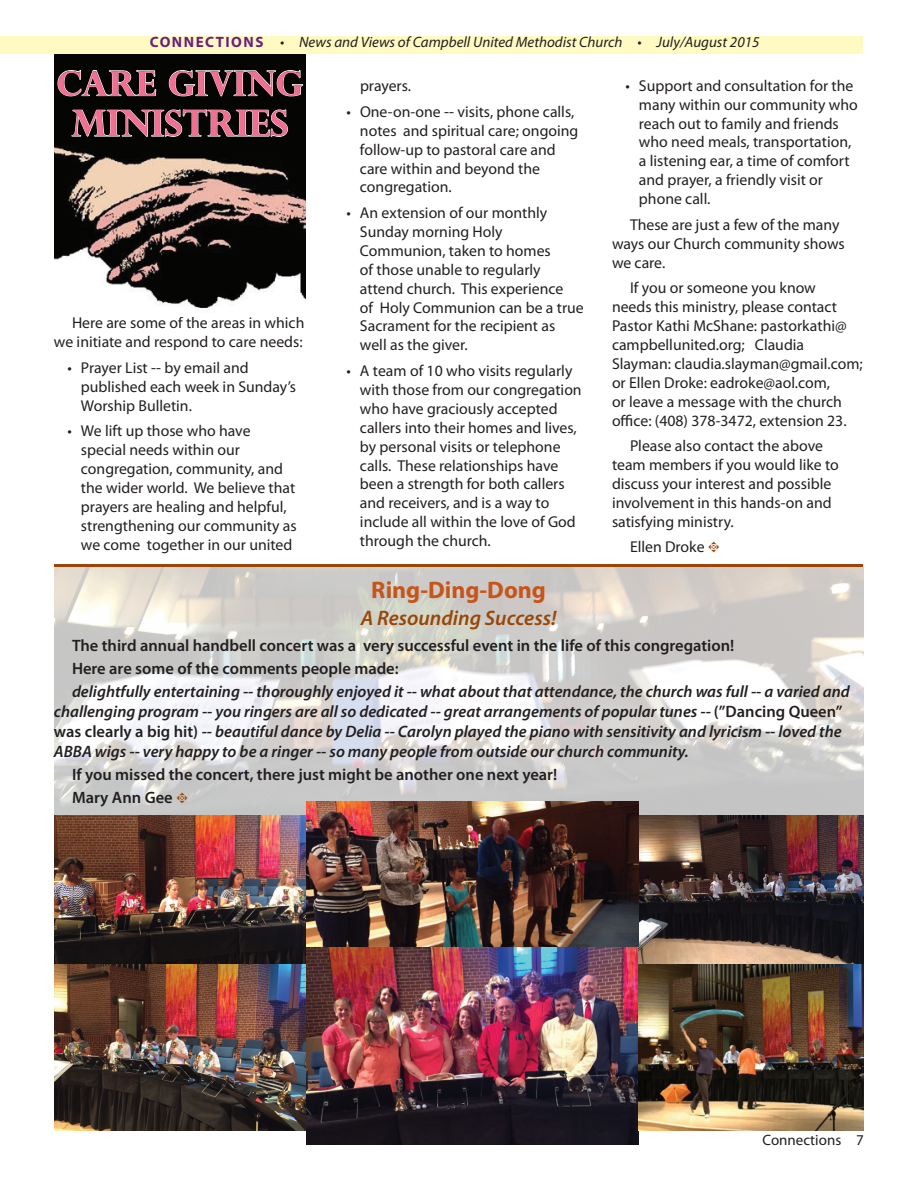
<style>
.page{position:relative;width:918px;height:1188px;background:#fff}
.page>*{position:absolute;margin:0;border:0;box-sizing:border-box;transform-origin:0 0}
.t1{font:700 36px "Perpetua Titling";color:#f16f90}
.t2{font:700 34.5px "Perpetua Titling";color:#f16f90}
.t3{font:700 24px "Myriad Pro";color:#c75418}
.t4{font:italic 600 21px "Myriad Pro";color:#994606}
.t5{font:italic 600 16.5px/19.8px "Myriad Pro";color:#231f20}
.t6{font:600 16.5px/23.1px "Myriad Pro";color:#231f20}
.t7{font:15.75px/18.9px "Myriad Pro";color:#231f20}
.t8{font:italic 15px "Myriad Pro";color:#231f20}
.t9{font:15px "Myriad Pro";color:#231f20}
.s1{font-weight:700;font-style:normal;color:#6b1f7e}
.s2{font-family:"Type Embellishments One Let Plain";font-size:15px;color:#994606}
.s3{font-size:16.2px}
.s4{font-style:normal}
.s5{font-family:"Type Embellishments One Let Plain";font-weight:400;font-size:15px;color:#994606}
</style>
<div class="page">
<div style="left:0;top:36px;width:863px;height:18px;background:#fffac1"></div>
<img style="left:54px;top:568px;width:809px;height:247px">
<hr style="left:54px;top:564px;width:809px;height:3px;background:#994606">
<img style="left:54px;top:54px;width:251px;height:254px">
<svg style="left:57px;top:70px;width:246px;height:67px;background:#2b2b2a"></svg>
<img style="left:54px;top:816px;width:251px;height:315px">
<img style="left:306px;top:947px;width:332px;height:198px">
<img style="left:638px;top:815px;width:226px;height:315px">
<img style="left:306px;top:801px;width:332px;height:146px">
<p class="t8" style="left:150px;top:33px;width:611px"><span class="s1">CONNECTIONS</span> • News and Views of Campbell United Methodist Church • July/August 2015</p>
<h2 class="t2" style="left:57px;top:62px;width:248px">CARE GIVING</h2>
<h1 class="t1" style="left:72px;top:101px;width:218px">MINISTRIES</h1>
<p class="t7" style="left:639px;top:76px;width:220px;text-indent:-13px">• Support and consultation for the many within our community who reach out to family and friends who need meals, transportation, a listening ear, a time of comfort and prayer, a friendly visit or phone call.</p>
<p class="t7" style="left:612px;top:215px;width:234px;text-indent:18px">These are just a few of the many ways our Church community shows we care.</p>
<p class="t7" style="left:612px;top:278px;width:252px;text-indent:18px">If you or someone you know<br>needs this ministry, please contact Pastor Kathi McShane: pastorkathi@ campbellunited.org; Claudia Slayman: claudia.slayman@gmail.com; or Ellen Droke: eadroke@aol.com,<br>or leave a message with the church office: (408) 378-3472, extension 23.</p>
<p class="t7" style="left:612px;top:436px;width:228px;text-indent:18px">Please also contact the above team members if you would like to discuss your interest and possible involvement in this hands-on and satisfying ministry.</p>
<p class="t7" style="left:630px;top:537px;width:91px">Ellen Droke <span class="s2">t</span></p>
<p class="t7" style="left:360px;top:76px;width:53px">prayers.</p>
<p class="t7" style="left:360px;top:102px;width:220px;text-indent:-13px">• One-on-one <span class="s3">--</span> visits, phone calls, notes and spiritual care; ongoing follow-up to pastoral care and care within and beyond the congregation.</p>
<p class="t7" style="left:360px;top:203px;width:225px;text-indent:-13px">• An extension of our monthly<br>Sunday morning Holy<br>Communion, taken to homes<br>of those unable to regularly attend church. This experience<br>of Holy Communion can be a true<br>Sacrament for the recipient as well as the giver.</p>
<p class="t7" style="left:360px;top:361px;width:223px;text-indent:-13px">• A team of 10 who visits regularly with those from our congregation who have graciously accepted callers into their homes and lives, by personal visits or telephone calls. These relationships have been a strength for both callers and receivers, and is a way to include all within the love of God through the church.</p>
<h3 class="t3" style="left:371px;top:574px;width:176px">Ring-Ding-Dong</h3>
<h3 class="t4" style="left:361px;top:604px;width:197px">A Resounding Success!</h3>
<p class="t6" style="left:72px;top:634px;width:664px">The third annual handbell concert was a very successful event in the life of this congregation!<br>Here are some of the comments people made:</p>
<p class="t5" style="left:54px;top:681px;width:797px;text-indent:18px">delightfully entertaining -- thoroughly enjoyed it -- what about that attendance, the church was full -- a varied and challenging program -- you ringers are all so dedicated -- great arrangements of popular tunes -- <span class="s4">(”Dancing Queen” was clearly a big hit)</span> -- beautiful dance by Delia -- Carolyn played the piano with sensitivity and lyricism -- loved the ABBA wigs -- very happy to be a ringer -- so many people from outside our church community.</p>
<p class="t6" style="left:72px;top:762px;width:487px">If you missed the concert, there just might be another one next year!<br>Mary Ann Gee <span class="s5">t</span></p>
<p class="t7" style="left:54px;top:313px;width:252px;text-align:right">Here are some of the areas in which we initiate and respond to care needs:</p>
<p class="t7" style="left:81px;top:358px;width:217px;text-indent:-13px">• Prayer List <span class="s3">--</span> by email and published each week in Sunday’s<br>Worship Bulletin.</p>
<p class="t7" style="left:81px;top:421px;width:217px;text-indent:-13px">• We lift up those who have special needs within our congregation, community, and the wider world. We believe that prayers are healing and helpful, strengthening our community as we come together in our united</p>
<p class="t9" style="left:762px;top:1131px;width:103px">Connections 7</p>
</div>
